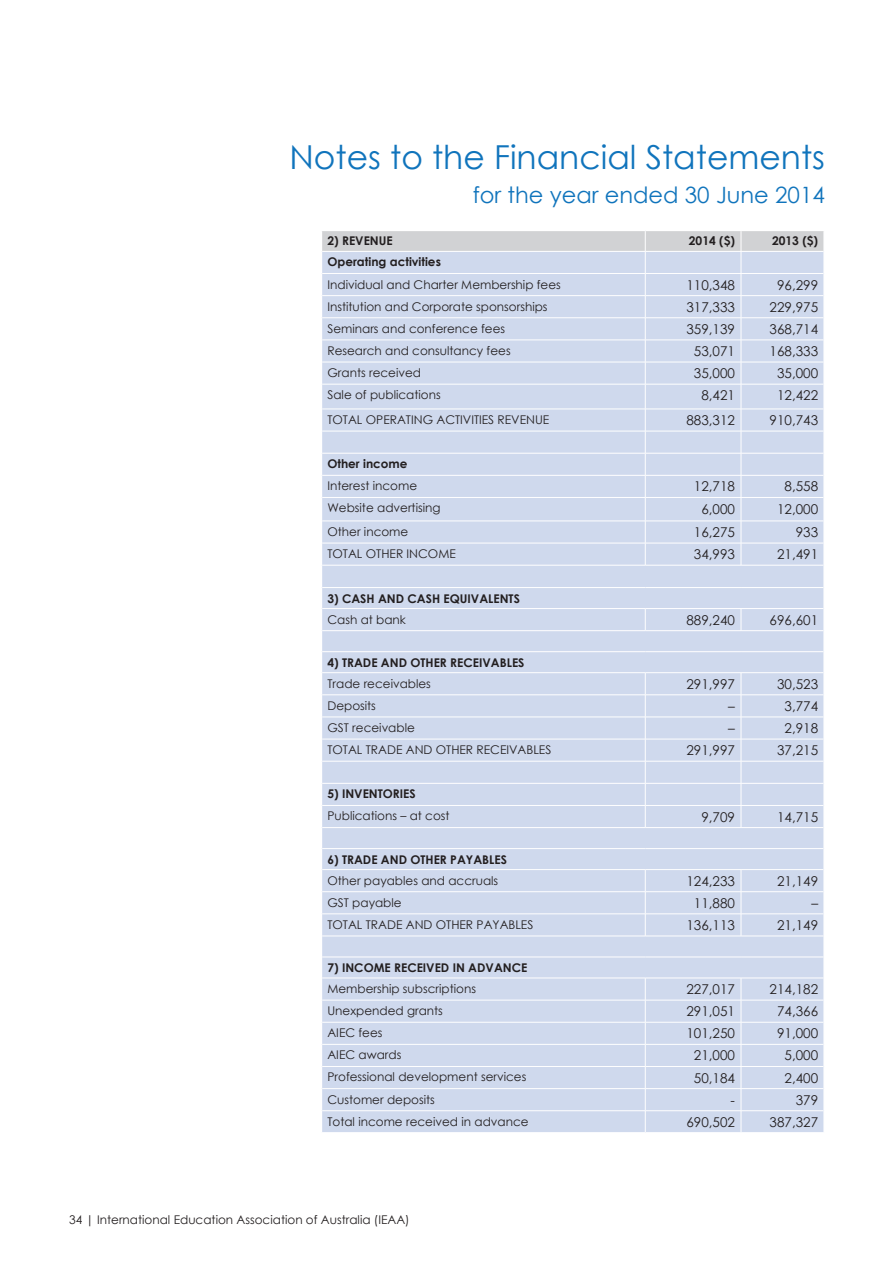
<style>
.page{position:relative;width:893px;height:1263px;background:#fff}
.page>*{position:absolute;margin:0;border:0;box-sizing:border-box;transform-origin:0 0}
.Main_heading{font:33px "Century Gothic";color:#1074bc}
.Main_heading-2{font:22.5px "Century Gothic";color:#1074bc}
.Body_text{font:13.5px "Century Gothic";color:#231f20}
.Body_text-2{font:12px "Century Gothic";color:#231f20}
.Body_text-3{font:700 12px "Century Gothic";color:#231f20}
</style>
<div class="page">
<svg style="left:322px;top:231px;width:502px;height:901px;background:#d1daed"></svg>
<p class="Main_heading" style="left:290px;top:134px;width:537px">Notes to the Financial Statements</p>
<p class="Main_heading-2" style="left:473px;top:179px;width:354px">for the year ended 30 June 2014</p>
<p class="Body_text-3" style="left:327px;top:232px;width:67px">2) REVENUE</p>
<p class="Body_text-3" style="left:689px;top:232px;width:48px">2014 ($)</p>
<p class="Body_text-3" style="left:772px;top:232px;width:48px">2013 ($)</p>
<p class="Body_text-3" style="left:327px;top:253px;width:115px">Operating activities</p>
<p class="Body_text-2" style="left:327px;top:276px;width:235px">Individual and Charter Membership fees</p>
<p class="Body_text" style="left:686px;top:275px;width:50px">110,348</p>
<p class="Body_text" style="left:777px;top:275px;width:43px">96,299</p>
<p class="Body_text-2" style="left:327px;top:298px;width:222px">Institution and Corporate sponsorships</p>
<p class="Body_text" style="left:686px;top:297px;width:50px">317,333</p>
<p class="Body_text" style="left:770px;top:297px;width:50px">229,975</p>
<p class="Body_text-2" style="left:327px;top:320px;width:179px">Seminars and conference fees</p>
<p class="Body_text" style="left:686px;top:320px;width:50px">359,139</p>
<p class="Body_text" style="left:770px;top:320px;width:50px">368,714</p>
<p class="Body_text-2" style="left:327px;top:342px;width:185px">Research and consultancy fees</p>
<p class="Body_text" style="left:694px;top:342px;width:43px">53,071</p>
<p class="Body_text" style="left:770px;top:342px;width:50px">168,333</p>
<p class="Body_text-2" style="left:327px;top:364px;width:95px">Grants received</p>
<p class="Body_text" style="left:694px;top:364px;width:43px">35,000</p>
<p class="Body_text" style="left:777px;top:364px;width:43px">35,000</p>
<p class="Body_text-2" style="left:327px;top:386px;width:115px">Sale of publications</p>
<p class="Body_text" style="left:701px;top:386px;width:35px">8,421</p>
<p class="Body_text" style="left:777px;top:386px;width:43px">12,422</p>
<p class="Body_text-2" style="left:327px;top:411px;width:223px">TOTAL OPERATING ACTIVITIES REVENUE</p>
<p class="Body_text" style="left:686px;top:411px;width:50px">883,312</p>
<p class="Body_text" style="left:770px;top:411px;width:50px">910,743</p>
<p class="Body_text-3" style="left:327px;top:455px;width:82px">Other income</p>
<p class="Body_text-2" style="left:327px;top:478px;width:91px">Interest income</p>
<p class="Body_text" style="left:694px;top:477px;width:43px">12,718</p>
<p class="Body_text" style="left:784px;top:477px;width:35px">8,558</p>
<p class="Body_text-2" style="left:327px;top:500px;width:115px">Website advertising</p>
<p class="Body_text" style="left:701px;top:499px;width:35px">6,000</p>
<p class="Body_text" style="left:777px;top:499px;width:43px">12,000</p>
<p class="Body_text-2" style="left:327px;top:523px;width:82px">Other income</p>
<p class="Body_text" style="left:694px;top:523px;width:43px">16,275</p>
<p class="Body_text" style="left:796px;top:523px;width:24px">933</p>
<p class="Body_text-2" style="left:327px;top:545px;width:130px">TOTAL OTHER INCOME</p>
<p class="Body_text" style="left:694px;top:545px;width:43px">34,993</p>
<p class="Body_text" style="left:777px;top:545px;width:43px">21,491</p>
<p class="Body_text-3" style="left:327px;top:589px;width:194px">3) CASH AND CASH EQUIVALENTS</p>
<p class="Body_text-2" style="left:327px;top:611px;width:80px">Cash at bank</p>
<p class="Body_text" style="left:686px;top:610px;width:50px">889,240</p>
<p class="Body_text" style="left:770px;top:610px;width:50px">696,601</p>
<p class="Body_text-3" style="left:327px;top:653px;width:199px">4) TRADE AND OTHER RECEIVABLES</p>
<p class="Body_text-2" style="left:327px;top:675px;width:105px">Trade receivables</p>
<p class="Body_text" style="left:686px;top:674px;width:50px">291,997</p>
<p class="Body_text" style="left:777px;top:674px;width:43px">30,523</p>
<p class="Body_text-2" style="left:327px;top:697px;width:50px">Deposits</p>
<p class="Body_text" style="left:728px;top:697px;width:8px">–</p>
<p class="Body_text" style="left:784px;top:697px;width:35px">3,774</p>
<p class="Body_text-2" style="left:327px;top:719px;width:89px">GST receivable</p>
<p class="Body_text" style="left:728px;top:719px;width:8px">–</p>
<p class="Body_text" style="left:784px;top:719px;width:35px">2,918</p>
<p class="Body_text-2" style="left:327px;top:741px;width:225px">TOTAL TRADE AND OTHER RECEIVABLES</p>
<p class="Body_text" style="left:686px;top:741px;width:50px">291,997</p>
<p class="Body_text" style="left:777px;top:741px;width:43px">37,215</p>
<p class="Body_text-3" style="left:327px;top:785px;width:90px">5) INVENTORIES</p>
<p class="Body_text-2" style="left:327px;top:808px;width:124px">Publications – at cost</p>
<p class="Body_text" style="left:701px;top:807px;width:35px">9,709</p>
<p class="Body_text" style="left:777px;top:807px;width:43px">14,715</p>
<p class="Body_text-3" style="left:327px;top:850px;width:181px">6) TRADE AND OTHER PAYABLES</p>
<p class="Body_text-2" style="left:327px;top:872px;width:172px">Other payables and accruals</p>
<p class="Body_text" style="left:686px;top:871px;width:50px">124,233</p>
<p class="Body_text" style="left:777px;top:871px;width:43px">21,149</p>
<p class="Body_text-2" style="left:327px;top:894px;width:76px">GST payable</p>
<p class="Body_text" style="left:694px;top:893px;width:43px">11,880</p>
<p class="Body_text" style="left:811px;top:893px;width:8px">–</p>
<p class="Body_text-2" style="left:327px;top:916px;width:207px">TOTAL TRADE AND OTHER PAYABLES</p>
<p class="Body_text" style="left:686px;top:916px;width:50px">136,113</p>
<p class="Body_text" style="left:777px;top:916px;width:43px">21,149</p>
<p class="Body_text-3" style="left:327px;top:958px;width:201px">7) INCOME RECEIVED IN ADVANCE</p>
<p class="Body_text-2" style="left:327px;top:980px;width:150px">Membership subscriptions</p>
<p class="Body_text" style="left:686px;top:980px;width:50px">227,017</p>
<p class="Body_text" style="left:770px;top:980px;width:50px">214,182</p>
<p class="Body_text-2" style="left:327px;top:1002px;width:117px">Unexpended grants</p>
<p class="Body_text" style="left:686px;top:1002px;width:50px">291,051</p>
<p class="Body_text" style="left:777px;top:1002px;width:43px">74,366</p>
<p class="Body_text-2" style="left:327px;top:1024px;width:57px">AIEC fees</p>
<p class="Body_text" style="left:686px;top:1024px;width:50px">101,250</p>
<p class="Body_text" style="left:777px;top:1024px;width:43px">91,000</p>
<p class="Body_text-2" style="left:327px;top:1047px;width:75px">AIEC awards</p>
<p class="Body_text" style="left:694px;top:1046px;width:43px">21,000</p>
<p class="Body_text" style="left:784px;top:1046px;width:35px">5,000</p>
<p class="Body_text-2" style="left:327px;top:1069px;width:200px">Professional development services</p>
<p class="Body_text" style="left:694px;top:1068px;width:43px">50,184</p>
<p class="Body_text" style="left:784px;top:1068px;width:35px">2,400</p>
<p class="Body_text-2" style="left:327px;top:1091px;width:109px">Customer deposits</p>
<p class="Body_text" style="left:730px;top:1090px;width:6px">-</p>
<p class="Body_text" style="left:796px;top:1090px;width:24px">379</p>
<p class="Body_text-2" style="left:327px;top:1113px;width:203px">Total income received in advance</p>
<p class="Body_text" style="left:686px;top:1112px;width:50px">690,502</p>
<p class="Body_text" style="left:770px;top:1112px;width:50px">387,327</p>
<p class="Body_text-2" style="left:69px;top:1211px;width:342px">34 | International Education Association of Australia (IEAA)</p>
</div>
